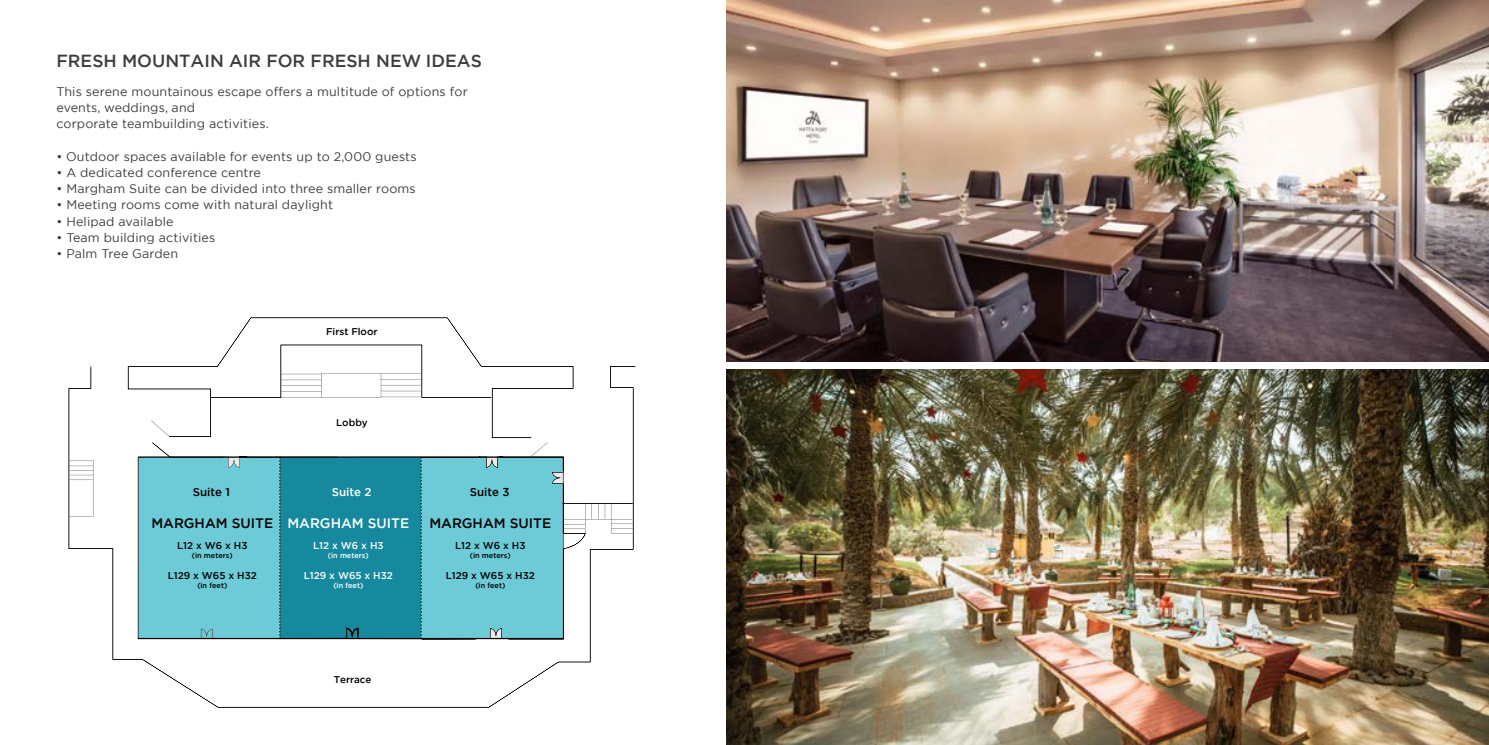
<style>
.page{position:relative;width:1489px;height:745px;background:#fff}
.page>*{position:absolute;margin:0;border:0;box-sizing:border-box;transform-origin:0 0}
.t1{font:500 17.5px "Gotham";color:#403c3c}
.t2{font:500 13.62px "Gotham";color:#000}
.t3{font:500 13.62px "Gotham";color:#fff}
.t4{font:12.5px/16.2px "Gotham";letter-spacing:.01em;color:#403c3c}
.t5{font:500 11.5px "Gotham";color:#000}
.t6{font:500 11.5px "Gotham";color:#fff}
.t7{font:500 9.88px "Gotham";color:#000}
.t8{font:500 9.88px "Gotham";color:#fff}
.t9{font:500 7.38px "Gotham";color:#000}
.t10{font:500 7.38px "Gotham";color:#fff}
</style>
<div class="page">
<img style="left:726px;top:0;width:762px;height:361px">
<img style="left:726px;top:369px;width:762px;height:375px">
<svg style="left:90px;top:317px;width:545px;height:390px"></svg>
<svg style="left:68px;top:373px;width:565px;height:266px"></svg>
<svg style="left:138px;top:456px;width:426px;height:198px;background:#5cb7c5"></svg>
<hr style="left:138px;top:456px;width:425px;height:1px;background:#000">
<hr style="left:138px;top:638px;width:425px;height:1px;background:#000">
<h1 class="t1" style="left:56px;top:50px;width:427px">FRESH MOUNTAIN AIR FOR FRESH NEW IDEAS</h1>
<p class="t4" style="left:56px;top:83px;width:413px">This serene mountainous escape offers a multitude of options for events, weddings, and<br>corporate teambuilding activities.</p>
<p class="t4" style="left:56px;top:148px;width:362px">• Outdoor spaces available for events up to 2,000 guests</p>
<p class="t4" style="left:56px;top:164px;width:206px">• A dedicated conference centre</p>
<p class="t4" style="left:56px;top:180px;width:361px">• Margham Suite can be divided into three smaller rooms</p>
<p class="t4" style="left:56px;top:196px;width:278px">• Meeting rooms come with natural daylight</p>
<p class="t4" style="left:56px;top:213px;width:119px">• Helipad available</p>
<p class="t4" style="left:56px;top:229px;width:160px">• Team building activities</p>
<p class="t4" style="left:56px;top:245px;width:123px">• Palm Tree Garden</p>
<p class="t7" style="left:326px;top:325px;width:53px">First Floor</p>
<p class="t7" style="left:336px;top:415px;width:33px">Lobby</p>
<p class="t5" style="left:193px;top:484px;width:39px">Suite 1</p>
<p class="t6" style="left:332px;top:484px;width:41px">Suite 2</p>
<p class="t5" style="left:470px;top:484px;width:41px">Suite 3</p>
<p class="t2" style="left:151px;top:514px;width:123px">MARGHAM SUITE</p>
<p class="t7" style="left:177px;top:539px;width:72px">L12 x W6 x H3</p>
<p class="t9" style="left:192px;top:550px;width:42px">(in meters)</p>
<p class="t7" style="left:168px;top:568px;width:91px">L129 x W65 x H32</p>
<p class="t9" style="left:197px;top:580px;width:31px">(in feet)</p>
<p class="t3" style="left:287px;top:514px;width:123px">MARGHAM SUITE</p>
<p class="t8" style="left:313px;top:539px;width:72px">L12 x W6 x H3</p>
<p class="t10" style="left:328px;top:550px;width:42px">(in meters)</p>
<p class="t8" style="left:304px;top:568px;width:91px">L129 x W65 x H32</p>
<p class="t10" style="left:333px;top:580px;width:31px">(in feet)</p>
<p class="t2" style="left:429px;top:514px;width:123px">MARGHAM SUITE</p>
<p class="t7" style="left:455px;top:539px;width:72px">L12 x W6 x H3</p>
<p class="t9" style="left:470px;top:550px;width:42px">(in meters)</p>
<p class="t7" style="left:445px;top:568px;width:91px">L129 x W65 x H32</p>
<p class="t9" style="left:475px;top:580px;width:31px">(in feet)</p>
<p class="t7" style="left:334px;top:672px;width:39px">Terrace</p>
</div>
